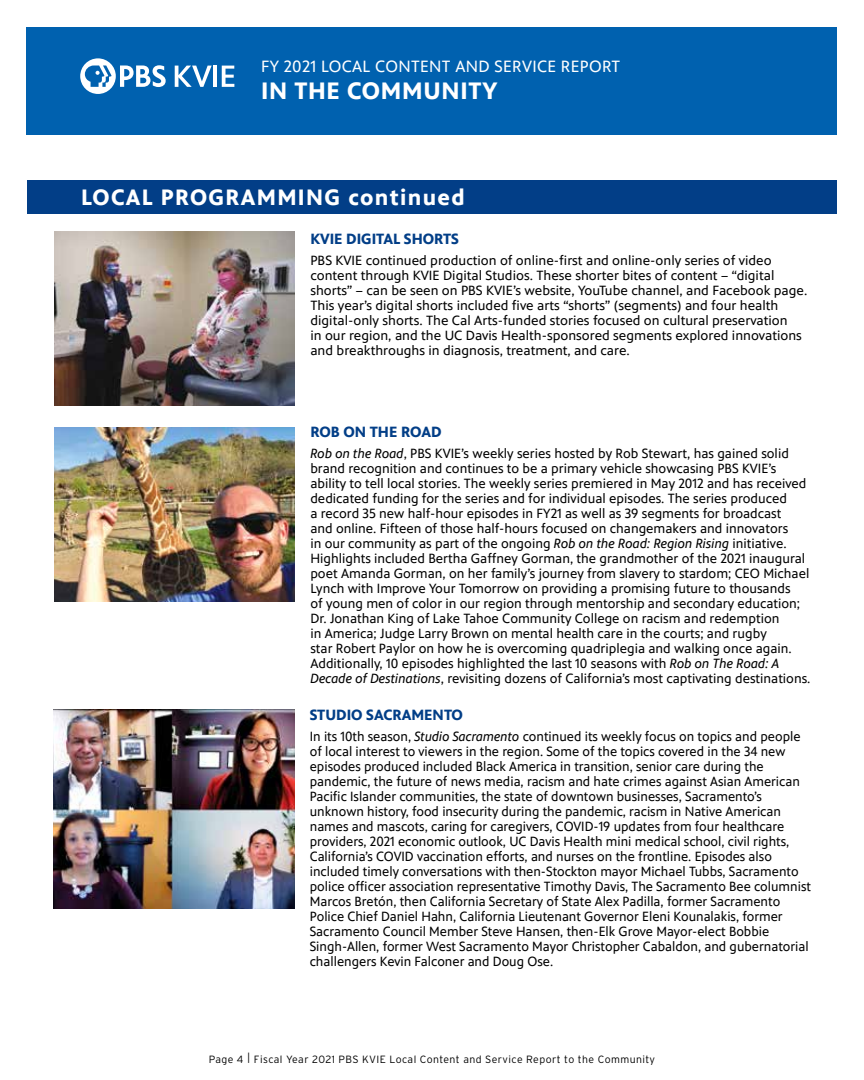
<style>
.page{position:relative;width:864px;height:1080px;background:#fff}
.page>*{position:absolute;margin:0;border:0;box-sizing:border-box;transform-origin:0 0}
.t1{font:700 24px "PBS Sans";letter-spacing:.03em;color:#fff}
.t2{font:700 22.5px "PBS Sans";letter-spacing:.06em;color:#fff}
.t3{font:16.5px "PBS Sans";letter-spacing:.02em;color:#fff}
.t4{font:700 15px "PBS Sans";color:#023e87}
.t5{font:13.5px/15px "PBS Sans";color:#000}
.t6{font:13.5px/15px "PBS Sans";color:#000;scale:.96 1}
.t7{font:300 10.5px "PBS Explorer";letter-spacing:.04em;color:#000}
.s1{font-style:italic}
</style>
<div class="page">
<div style="left:27px;top:27px;width:810px;height:108px;background:#0061af"></div>
<div style="left:80px;top:58px;width:36px;height:36px;background:#fff;border-radius:50%"></div>
<svg style="left:120px;top:65px;width:46px;height:22px"></svg>
<svg style="left:85px;top:66px;width:27px;height:21px"></svg>
<svg style="left:175px;top:66px;width:37px;height:21px"></svg>
<hr style="left:214px;top:66px;width:3px;height:21px;background:#fff">
<svg style="left:222px;top:66px;width:12px;height:21px"></svg>
<div style="left:28px;top:180px;width:809px;height:33px;background:#023e87"></div>
<img style="left:54px;top:428px;width:241px;height:174px">
<img style="left:53px;top:710px;width:241px;height:198px">
<img style="left:54px;top:232px;width:241px;height:174px">
<p class="t3" style="left:261px;top:57px;width:361px">FY 2021 LOCAL CONTENT AND SERVICE REPORT</p>
<h1 class="t1" style="left:261px;top:77px;width:238px">IN THE COMMUNITY</h1>
<h2 class="t2" style="left:81px;top:184px;width:385px">LOCAL PROGRAMMING continued</h2>
<p class="t4" style="left:310px;top:230px;width:150px">KVIE DIGITAL SHORTS</p>
<p class="t5" style="left:310px;top:253px;width:498px">PBS KVIE continued production of online-first and online-only series of video content through KVIE Digital Studios. These shorter bites of content – “digital shorts” – can be seen on PBS KVIE’s website, YouTube channel, and Facebook page.<br>This year’s digital shorts included five arts “shorts” (segments) and four health digital-only shorts. The Cal Arts-funded stories focused on cultural preservation<br>in our region, and the UC Davis Health-sponsored segments explored innovations and breakthroughs in diagnosis, treatment, and care.</p>
<p class="t4" style="left:310px;top:423px;width:133px">ROB ON THE ROAD</p>
<p class="t5" style="left:310px;top:446px;width:502px"><span class="s1">Rob on the Road</span>, PBS KVIE’s weekly series hosted by Rob Stewart, has gained solid brand recognition and continues to be a primary vehicle showcasing PBS KVIE’s ability to tell local stories. The weekly series premiered in May 2012 and has received dedicated funding for the series and for individual episodes. The series produced<br>a record 35 new half-hour episodes in FY21 as well as 39 segments for broadcast<br>and online. Fifteen of those half-hours focused on changemakers and innovators<br>in our community as part of the ongoing <span class="s1">Rob on the Road: Region Rising</span> initiative.<br>Highlights included Bertha Gaffney Gorman, the grandmother of the 2021 inaugural poet Amanda Gorman, on her family’s journey from slavery to stardom; CEO Michael Lynch with Improve Your Tomorrow on providing a promising future to thousands<br>of young men of color in our region through mentorship and secondary education; Dr. Jonathan King of Lake Tahoe Community College on racism and redemption<br>in America; Judge Larry Brown on mental health care in the courts; and rugby<br>star Robert Paylor on how he is overcoming quadriplegia and walking once again.<br>Additionally, 10 episodes highlighted the last 10 seasons with <span class="s1">Rob on The Road: A Decade of Destinations</span>, revisiting dozens of California’s most captivating destinations.</p>
<p class="t4" style="left:310px;top:707px;width:155px">STUDIO SACRAMENTO</p>
<p class="t6" style="left:310px;top:729px;width:524px">In its 10th season, <span class="s1">Studio Sacramento</span> continued its weekly focus on topics and people of local interest to viewers in the region. Some of the topics covered in the 34 new episodes produced included Black America in transition, senior care during the pandemic, the future of news media, racism and hate crimes against Asian American Pacific Islander communities, the state of downtown businesses, Sacramento’s unknown history, food insecurity during the pandemic, racism in Native American names and mascots, caring for caregivers, COVID-19 updates from four healthcare providers, 2021 economic outlook, UC Davis Health mini medical school, civil rights, California’s COVID vaccination efforts, and nurses on the frontline. Episodes also included timely conversations with then-Stockton mayor Michael Tubbs, Sacramento police officer association representative Timothy Davis, The Sacramento Bee columnist Marcos Bretón, then California Secretary of State Alex Padilla, former Sacramento Police Chief Daniel Hahn, California Lieutenant Governor Eleni Kounalakis, former Sacramento Council Member Steve Hansen, then-Elk Grove Mayor-elect Bobbie Singh-Allen, former West Sacramento Mayor Christopher Cabaldon, and gubernatorial challengers Kevin Falconer and Doug Ose.</p>
<p class="t7" style="left:209px;top:1053px;width:448px">Page 4 | Fiscal Year 2021 PBS KVIE Local Content and Service Report to the Community</p>
</div>
